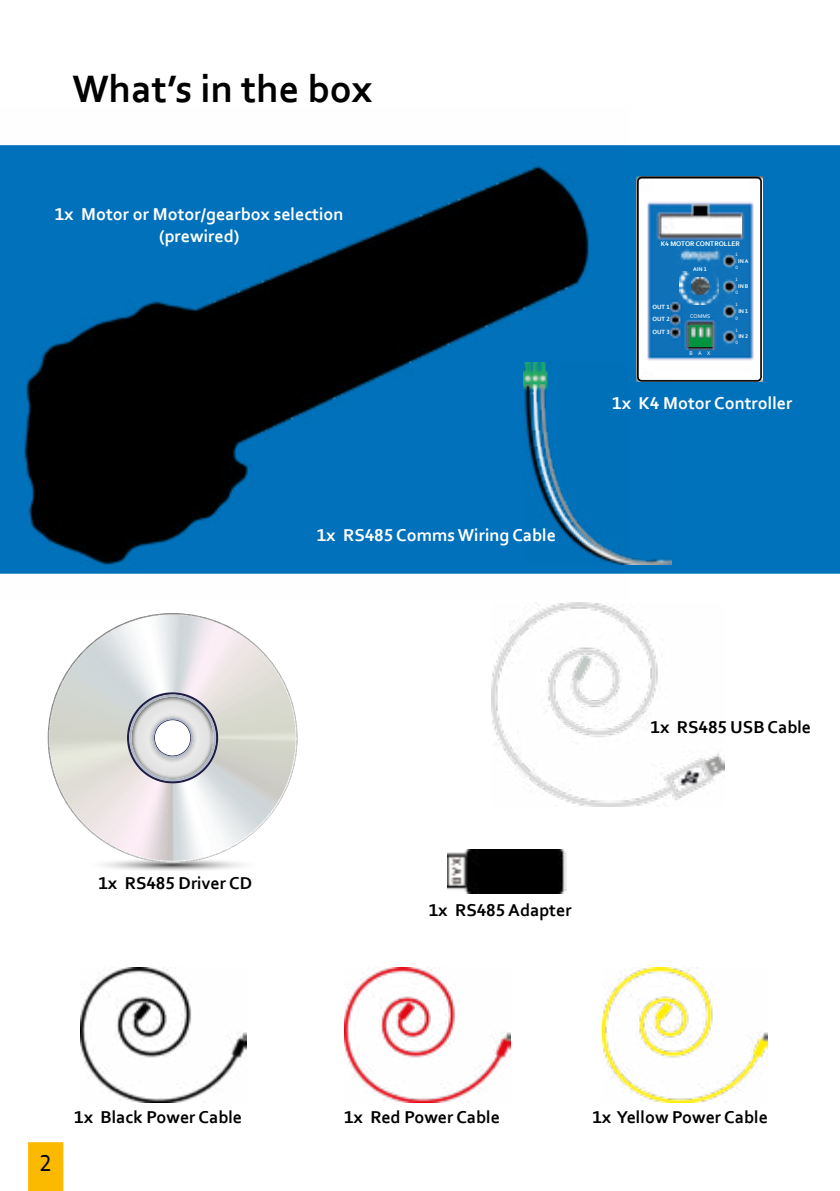
<style>
.page{position:relative;width:840px;height:1191px;background:#fff}
.page>*{position:absolute;margin:0;border:0;box-sizing:border-box;transform-origin:0 0}
.t1{font:700 40px "Corbel";color:#000}
.t2{font:24px "Corbel";color:#000}
.t3{font:700 18px "Corbel";color:#000}
.t4{font:700 18px/21.6px "Corbel";color:#fff;text-align:center}
.t5{font:700 7px "Corbel";color:#fff}
.t6{font:700 6.4px/12.6px "Corbel";color:#fff;text-align:justify}
.t7{font:700 5.6px "Corbel";color:#fff}
.t8{font:5.6px "Corbel";color:#fff}
.t9{font:5px "Corbel";color:#fff}
</style>
<div class="page">
<div style="left:28px;top:1142px;width:35px;height:49px;background:#fbba00;border:2px solid #fbba00"></div>
<div style="left:628px;top:145px;width:211px;height:428px;background:#0072bb"></div>
<img style="left:0;top:145px;width:628px;height:429px">
<img style="left:447px;top:850px;width:119px;height:43px">
<img style="left:491px;top:602px;width:233px;height:204px">
<img style="left:523px;top:363px;width:148px;height:201px">
<img style="left:81px;top:968px;width:165px;height:135px">
<img style="left:344px;top:968px;width:166px;height:135px">
<img style="left:602px;top:968px;width:165px;height:135px">
<img style="left:103px;top:862px;width:139px;height:9px">
<svg style="left:48px;top:613px;width:249px;height:249px"></svg>
<svg style="left:91px;top:657px;width:162px;height:162px;background:#d7d7d0"></svg>
<svg style="left:49px;top:615px;width:169px;height:203px"></svg>
<img style="left:636px;top:176px;width:126px;height:206px">
<div style="left:636px;top:177px;width:125px;height:205px;border:2px solid #000;border-radius:4px"></div>
<img style="left:659px;top:205px;width:81px;height:142px">
<h1 class="t1" style="left:72px;top:64px;width:301px">What’s in the box</h1>
<p class="t4" style="left:55px;top:203px;width:290px">1x Motor or Motor/gearbox selection (prewired)</p>
<p class="t4" style="left:316px;top:523px;width:241px">1x RS485 Comms Wiring Cable</p>
<p class="t5" style="left:660px;top:239px;width:81px">K4 MOTOR CONTROLLER</p>
<p class="t9" style="left:735px;top:251px;width:4px">1</p>
<p class="t9" style="left:735px;top:265px;width:4px">0</p>
<p class="t7" style="left:737px;top:282px;width:12px">IN B</p>
<p class="t7" style="left:738px;top:308px;width:11px">IN 1</p>
<p class="t7" style="left:738px;top:332px;width:11px">IN 2</p>
<p class="t7" style="left:737px;top:258px;width:12px">IN A</p>
<p class="t7" style="left:692px;top:265px;width:15px">AIN 1</p>
<p class="t9" style="left:735px;top:276px;width:4px">1</p>
<p class="t9" style="left:735px;top:289px;width:4px">0</p>
<p class="t9" style="left:735px;top:301px;width:4px">1</p>
<p class="t9" style="left:735px;top:315px;width:4px">0</p>
<p class="t9" style="left:735px;top:327px;width:4px">1</p>
<p class="t9" style="left:735px;top:339px;width:4px">0</p>
<p class="t6" style="left:652px;top:300px;width:19px">OUT 1<br>OUT 2<br>OUT 3</p>
<p class="t8" style="left:690px;top:313px;width:21px">COMMS</p>
<p class="t8" style="left:689px;top:349px;width:23px">B A X</p>
<p class="t4" style="left:612px;top:392px;width:181px">1x K4 Motor Controller</p>
<p class="t3" style="left:98px;top:872px;width:155px">1x RS485 Driver CD</p>
<p class="t3" style="left:428px;top:898px;width:144px">1x RS485 Adapter</p>
<p class="t3" style="left:650px;top:716px;width:162px">1x RS485 USB Cable</p>
<h2 class="t2" style="left:40px;top:1148px;width:14px">2</h2>
<p class="t3" style="left:74px;top:1106px;width:169px">1x Black Power Cable</p>
<p class="t3" style="left:344px;top:1106px;width:157px">1x Red Power Cable</p>
<p class="t3" style="left:592px;top:1106px;width:177px">1x Yellow Power Cable</p>
</div>
